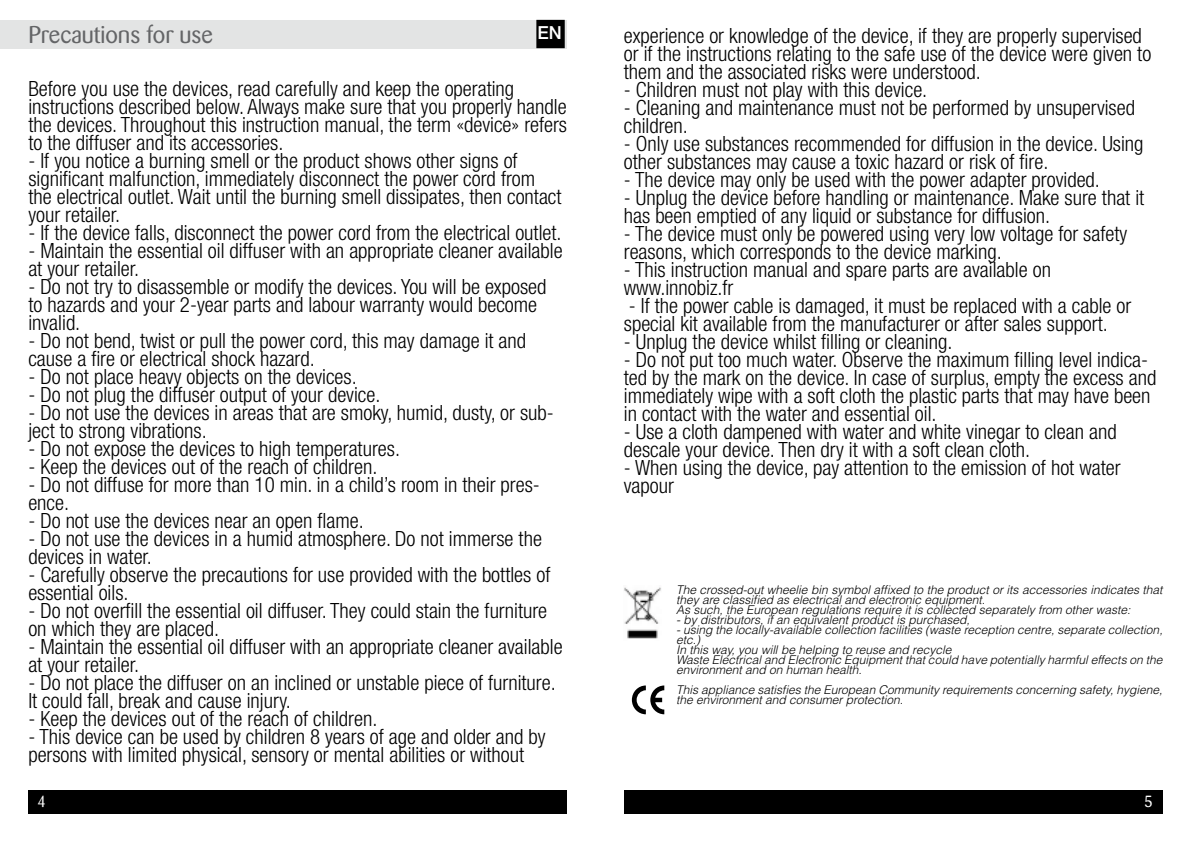
<style>
.page{position:relative;width:1191px;height:842px;background:#fff}
.page>*{position:absolute;margin:0;border:0;box-sizing:border-box;transform-origin:0 0}
.t1{font:24px "Barmeno";color:#646567}
.t2{font:300 condensed 21px/18px "Helvetica Neue LT Std";color:#000}
.t3{font:500 18px "Helvetica Neue LT Std";color:#fff}
.t4{font:16px "Barmeno";color:#fff}
.t5{font:italic 300 12px/10px "Helvetica";color:#000}
</style>
<div class="page">
<div style="left:28px;top:791px;width:539px;height:23px;background:#000"></div>
<div style="left:624px;top:791px;width:538px;height:23px;background:#000"></div>
<div style="left:0;top:20px;width:566px;height:28px;background:#e3e4e4"></div>
<div style="left:537px;top:21px;width:27px;height:26px;background:#000"></div>
<div style="left:536px;top:20px;width:29px;height:28px;border:2px solid #000"></div>
<img style="left:624px;top:587px;width:37px;height:52px">
<svg style="left:632px;top:685px;width:32px;height:29px"></svg>
<p class="t1" style="left:28px;top:20px;width:186px">Precautions for use</p>
<p class="t3" style="left:537px;top:22px;width:12px">EN</p>
<p class="t2" style="left:28px;top:79px;width:540px">Before you use the devices, read carefully and keep the operating instructions described below. Always make sure that you properly handle the devices. Throughout this instruction manual, the term «device» refers to the diffuser and its accessories.</p>
<p class="t2" style="left:28px;top:151px;width:535px">- If you notice a burning smell or the product shows other signs of significant malfunction, immediately disconnect the power cord from the electrical outlet. Wait until the burning smell dissipates, then contact your retailer.</p>
<p class="t2" style="left:28px;top:223px;width:535px">- If the device falls, disconnect the power cord from the electrical outlet.</p>
<p class="t2" style="left:28px;top:241px;width:536px">- Maintain the essential oil diffuser with an appropriate cleaner available at your retailer.</p>
<p class="t2" style="left:28px;top:277px;width:519px">- Do not try to disassemble or modify the devices. You will be exposed to hazards and your 2-year parts and labour warranty would become invalid.</p>
<p class="t2" style="left:28px;top:331px;width:499px">- Do not bend, twist or pull the power cord, this may damage it and cause a fire or electrical shock hazard.</p>
<p class="t2" style="left:28px;top:367px;width:330px">- Do not place heavy objects on the devices.</p>
<p class="t2" style="left:28px;top:385px;width:354px">- Do not plug the diffuser output of your device.</p>
<p class="t2" style="left:28px;top:403px;width:527px">- Do not use the devices in areas that are smoky, humid, dusty, or sub&shy;ject to strong vibrations.</p>
<p class="t2" style="left:28px;top:439px;width:373px">- Do not expose the devices to high temperatures.</p>
<p class="t2" style="left:28px;top:457px;width:350px">- Keep the devices out of the reach of children.</p>
<p class="t2" style="left:28px;top:475px;width:513px">- Do not diffuse for more than 10 min. in a child’s room in their pres&shy;ence.</p>
<p class="t2" style="left:28px;top:511px;width:337px">- Do not use the devices near an open flame.</p>
<p class="t2" style="left:28px;top:529px;width:515px">- Do not use the devices in a humid atmosphere. Do not immerse the devices in water.</p>
<p class="t2" style="left:28px;top:565px;width:523px">- Carefully observe the precautions for use provided with the bottles of essential oils.</p>
<p class="t2" style="left:28px;top:601px;width:520px">- Do not overfill the essential oil diffuser. They could stain the furniture on which they are placed.</p>
<p class="t2" style="left:28px;top:637px;width:536px">- Maintain the essential oil diffuser with an appropriate cleaner available at your retailer.</p>
<p class="t2" style="left:28px;top:673px;width:529px">- Do not place the diffuser on an inclined or unstable piece of furniture.<br>It could fall, break and cause injury.</p>
<p class="t2" style="left:28px;top:709px;width:350px">- Keep the devices out of the reach of children.</p>
<p class="t2" style="left:28px;top:727px;width:519px">- This device can be used by children 8 years of age and older and by persons with limited physical, sensory or mental abilities or without</p>
<p class="t2" style="left:624px;top:27px;width:529px">experience or knowledge of the device, if they are properly supervised or if the instructions relating to the safe use of the device were given to them and the associated risks were understood.</p>
<p class="t2" style="left:624px;top:81px;width:305px">- Children must not play with this device.</p>
<p class="t2" style="left:624px;top:99px;width:513px">- Cleaning and maintenance must not be performed by unsupervised children.</p>
<p class="t2" style="left:624px;top:135px;width:521px">- Only use substances recommended for diffusion in the device. Using other substances may cause a toxic hazard or risk of fire.</p>
<p class="t2" style="left:624px;top:171px;width:477px">- The device may only be used with the power adapter provided.</p>
<p class="t2" style="left:624px;top:189px;width:522px">- Unplug the device before handling or maintenance. Make sure that it has been emptied of any liquid or substance for diffusion.</p>
<p class="t2" style="left:624px;top:225px;width:505px">- The device must only be powered using very low voltage for safety reasons, which corresponds to the device marking.</p>
<p class="t2" style="left:624px;top:261px;width:429px">- This instruction manual and spare parts are available on www.innobiz.fr</p>
<p class="t2" style="left:624px;top:297px;width:509px">- If the power cable is damaged, it must be replaced with a cable or special kit available from the manufacturer or after sales support.</p>
<p class="t2" style="left:624px;top:333px;width:330px">- Unplug the device whilst filling or cleaning.</p>
<p class="t2" style="left:624px;top:351px;width:534px">- Do not put too much water. Observe the maximum filling level indica&shy;ted by the mark on the device. In case of surplus, empty the excess and immediately wipe with a soft cloth the plastic parts that may have been in contact with the water and essential oil.</p>
<p class="t2" style="left:624px;top:423px;width:494px">- Use a cloth dampened with water and white vinegar to clean and descale your device. Then dry it with a soft clean cloth.</p>
<p class="t2" style="left:624px;top:459px;width:498px">- When using the device, pay attention to the emission of hot water vapour</p>
<p class="t5" style="left:676px;top:585px;width:488px">The crossed-out wheelie bin symbol affixed to the product or its accessories indicates that they are classified as electrical and electronic equipment.<br>As such, the European regulations require it is collected separately from other waste:</p>
<p class="t5" style="left:676px;top:615px;width:295px">- by distributors, if an equivalent product is purchased,</p>
<p class="t5" style="left:676px;top:625px;width:488px">- using the locally-available collection facilities (waste reception centre, separate collection, etc.)<br>In this way, you will be helping to reuse and recycle<br>Waste Electrical and Electronic Equipment that could have potentially harmful effects on the environment and on human health.</p>
<p class="t5" style="left:676px;top:685px;width:488px">This appliance satisfies the European Community requirements concerning safety, hygiene, the environment and consumer protection.</p>
<p class="t4" style="left:38px;top:792px;width:10px">4</p>
<p class="t4" style="left:1144px;top:792px;width:10px">5</p>
</div>
